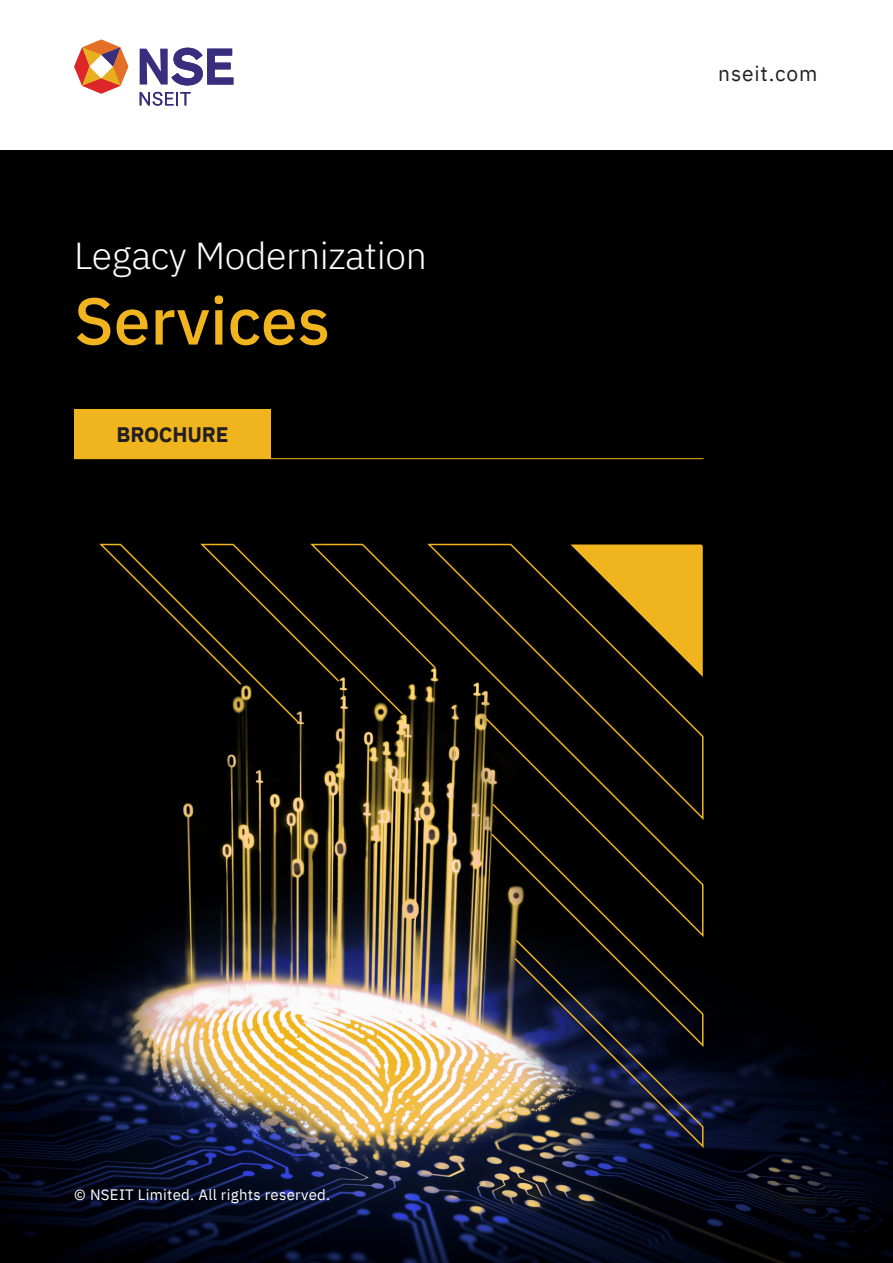
<style>
.page{position:relative;width:893px;height:1263px;background:#fff}
.page>*{position:absolute;margin:0;border:0;box-sizing:border-box;transform-origin:0 0}
.t1{font:500 66px "IBM Plex Sans";color:#efb41e}
.t2{font:300 37.5px "IBM Plex Sans";letter-spacing:-.01em;color:#fff}
.t3{font:21px "IBM Plex Sans";letter-spacing:.04em;color:#231f20}
.t4{font:700 21px "IBM Plex Sans";letter-spacing:-.01em;color:#231f20}
.t5{font:15px "IBM Plex Sans";letter-spacing:.02em;color:#fff}
</style>
<div class="page">
<img style="left:0;top:151px;width:893px;height:1112px">
<img style="left:97px;top:543px;width:608px;height:607px">
<svg style="left:570px;top:544px;width:133px;height:133px;background:#785a0f"></svg>
<svg style="left:140px;top:48px;width:93px;height:37px"></svg>
<svg style="left:74px;top:40px;width:54px;height:54px"></svg>
<svg style="left:140px;top:92px;width:51px;height:14px"></svg>
<div style="left:74px;top:409px;width:197px;height:50px;background:#efb41e"></div>
<hr style="left:74px;top:458px;width:629px;height:1px;background:#efb41e">
<h2 class="t2" style="left:74px;top:227px;width:354px">Legacy Modernization</h2>
<h1 class="t1" style="left:74px;top:270px;width:257px">Services</h1>
<h3 class="t4" style="left:117px;top:418px;width:113px">BROCHURE</h3>
<h3 class="t3" style="left:718px;top:58px;width:101px">nseit.com</h3>
<p class="t5" style="left:74px;top:1184px;width:258px">© NSEIT Limited. All rights reserved.</p>
</div>
